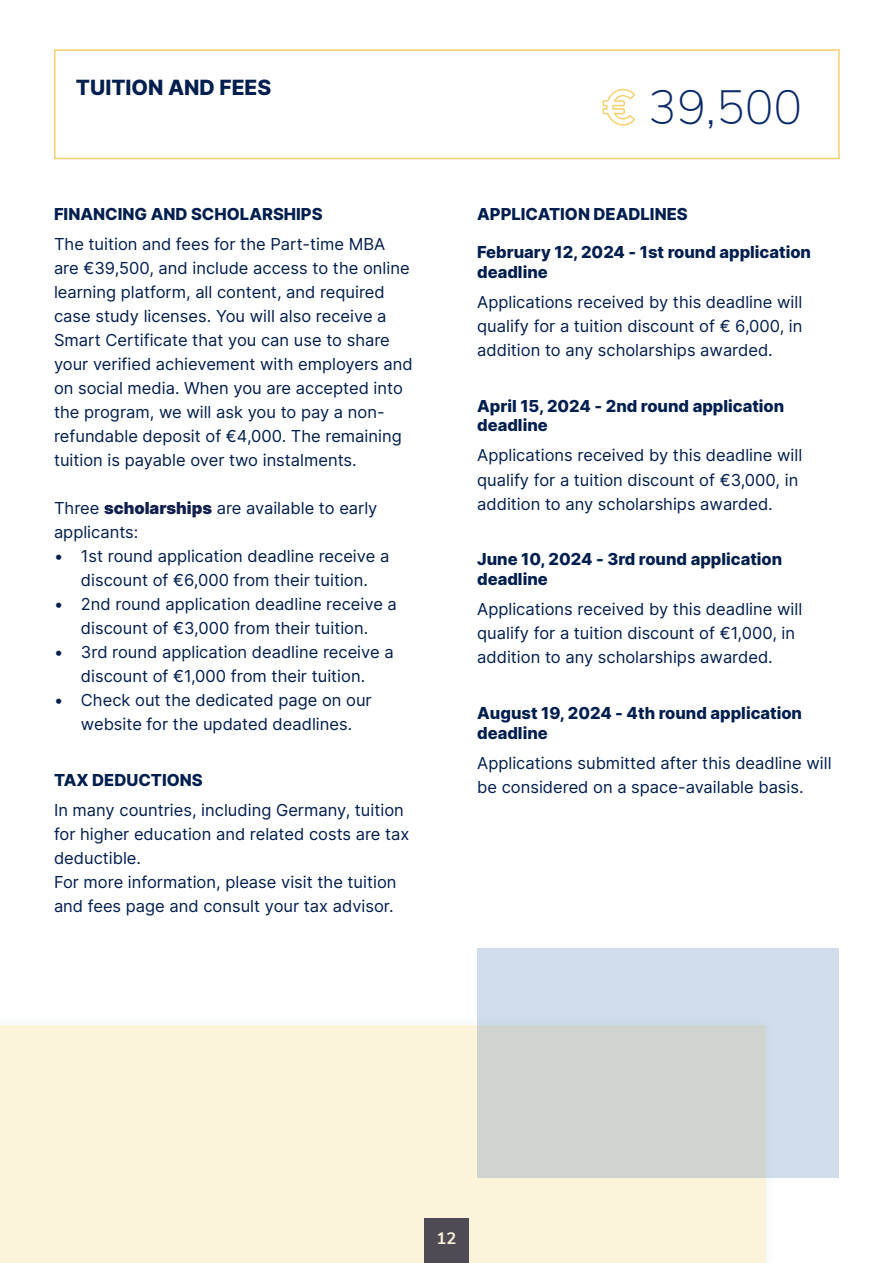
<style>
.page{position:relative;width:893px;height:1263px;background:#fff}
.page>*{position:absolute;margin:0;border:0;box-sizing:border-box;transform-origin:0 0}
.t1{font:200 48px "Nunito Sans";color:#0a296b}
.t2{font:800 21px "Inter";color:#001e4e}
.t3{font:16.5px/24px "Inter";color:#001e4e}
.t4{font:800 16.5px/19.8px "Inter";color:#001e4e}
.t5{font:700 16.5px "Nunito Sans";color:#fff}
.s1{font-weight:900;color:#121f4d}
</style>
<div class="page">
<svg style="left:602px;top:88px;width:33px;height:38px"></svg>
<div style="left:54px;top:49px;width:786px;height:110px;border:2px solid #f5d070"></div>
<div style="left:0;top:1014px;width:776px;height:249px;background:#fbfcfd"></div>
<div style="left:0;top:1025px;width:766px;height:238px;background:#fcf3db"></div>
<svg style="left:478px;top:948px;width:361px;height:230px;background:#cfd8dd"></svg>
<p class="t2" style="left:76px;top:72px;width:197px">TUITION AND FEES</p>
<p class="t4" style="left:54px;top:204px;width:270px">FINANCING AND SCHOLARSHIPS</p>
<p class="t3" style="left:54px;top:232px;width:360px">The tuition and fees for the Part-time MBA are €39,500, and include access to the online learning platform, all content, and required case study licenses. You will also receive a Smart Certificate that you can use to share your verified achievement with employers and on social media. When you are accepted into the program, we will ask you to pay a non&shy;refundable deposit of €4,000. The remaining tuition is payable over two instalments.</p>
<p class="t3" style="left:54px;top:496px;width:325px">Three <span class="s1">scholarships</span> are available to early applicants:</p>
<p class="t3" style="left:54px;top:544px;width:337px;text-align:center">• 1st round application deadline receive a discount of €6,000 from their tuition.</p>
<p class="t3" style="left:54px;top:592px;width:344px;text-align:center">• 2nd round application deadline receive a discount of €3,000 from their tuition.</p>
<p class="t3" style="left:54px;top:640px;width:341px;text-align:center">• 3rd round application deadline receive a discount of €1,000 from their tuition.</p>
<p class="t3" style="left:54px;top:688px;width:319px;text-align:center">• Check out the dedicated page on our website for the updated deadlines.</p>
<p class="t4" style="left:54px;top:770px;width:150px">TAX DEDUCTIONS</p>
<p class="t3" style="left:54px;top:798px;width:357px">In many countries, including Germany, tuition for higher education and related costs are tax deductible.<br>For more information, please visit the tuition and fees page and consult your tax advisor.</p>
<h1 class="t1" style="left:648px;top:72px;width:156px">39,500</h1>
<p class="t4" style="left:477px;top:204px;width:212px">APPLICATION DEADLINES</p>
<p class="t4" style="left:477px;top:242px;width:335px">February 12, 2024 - 1st round application deadline</p>
<p class="t3" style="left:477px;top:289px;width:327px;text-align:justify">Applications received by this deadline will qualify for a tuition discount of € 6,000, in addition to any scholarships awarded.</p>
<p class="t4" style="left:477px;top:395px;width:308px">April 15, 2024 - 2nd round application deadline</p>
<p class="t3" style="left:477px;top:443px;width:326px">Applications received by this deadline will qualify for a tuition discount of €3,000, in addition to any scholarships awarded.</p>
<p class="t4" style="left:477px;top:549px;width:307px">June 10, 2024 - 3rd round application deadline</p>
<p class="t3" style="left:477px;top:597px;width:326px">Applications received by this deadline will qualify for a tuition discount of €1,000, in addition to any scholarships awarded.</p>
<p class="t4" style="left:477px;top:702px;width:326px">August 19, 2024 - 4th round application deadline</p>
<p class="t3" style="left:477px;top:750px;width:356px">Applications submitted after this deadline will be considered on a space-available basis.</p>
<p class="t5" style="left:437px;top:1226px;width:21px">12</p>
</div>
